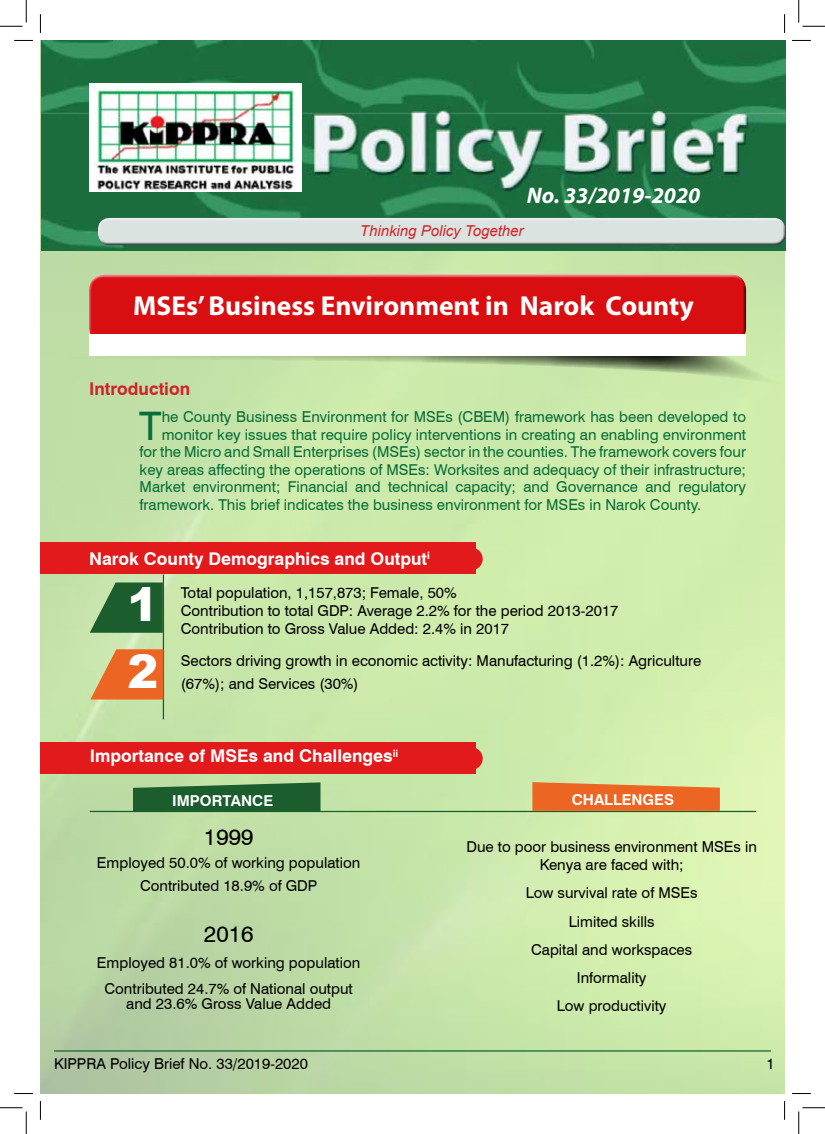
<style>
.page{position:relative;width:825px;height:1134px;background:#fff}
.page>*{position:absolute;margin:0;border:0;box-sizing:border-box;transform-origin:0 0}
.t1{font:900 46.25px/66.8px "Arial";color:#fff}
.t2{font:39.38px "Swiss 721 BT";color:#086d38}
.t3{font:700 27.5px "Myriad Pro";color:#fff}
.t4{font:italic 700 22.5px "Myriad Pro";color:#fff}
.t5{font:22.5px "Swiss 721 BT";color:#000}
.t6{font:700 17.5px "Swiss 721 BT";color:#fff}
.t7{font:700 17.5px "Swiss 721 BT";color:#d2232a}
.t8{font:15px/28.1px "Swiss 721 BT";color:#000;text-align:center}
.t9{font:15px "Swiss 721 BT";color:#086d38}
.t10{font:italic 15px "Arial";color:#d2232a}
.t11{font:700 15px "Swiss 721 BT";color:#fff}
</style>
<div class="page">
<img style="left:40px;top:40px;width:745px;height:1053px">
<div style="left:40px;top:542px;width:436px;height:31px;background:#e21a1c"></div>
<div style="left:461px;top:547px;width:22px;height:23px;background:#e21a1c;border-radius:50%"></div>
<div style="left:40px;top:742px;width:436px;height:31px;background:#e21a1c"></div>
<div style="left:461px;top:747px;width:22px;height:22px;background:#e21a1c;border-radius:50%"></div>
<svg style="left:40px;top:320px;width:745px;height:71px"></svg>
<img style="left:41px;top:40px;width:744px;height:210px">
<div style="left:96px;top:218px;width:690px;height:23px;background:#dee6e3"></div>
<div style="left:97px;top:221px;width:689px;height:25px;background:#000;opacity:.75"></div>
<div style="left:89px;top:83px;width:213px;height:108px;background:#fff"></div>
<img style="left:94px;top:88px;width:202px;height:102px">
<div style="left:87px;top:273px;width:659px;height:64px;background:#fff;opacity:.75"></div>
<div style="left:88px;top:278px;width:658px;height:67px;background:#d90e11"></div>
<div style="left:89px;top:334px;width:657px;height:21px;background:#fff"></div>
<hr style="left:54px;top:1050px;width:717px;height:1px;background:#136232">
<hr style="left:163px;top:574px;width:1px;height:145px;background:#1c5b2e">
<hr style="left:90px;top:810px;width:666px;height:2px;background:#1c5b2e">
<svg style="left:90px;top:582px;width:73px;height:50px"></svg>
<svg style="left:90px;top:649px;width:73px;height:50px"></svg>
<svg style="left:133px;top:782px;width:187px;height:28px"></svg>
<svg style="left:532px;top:782px;width:188px;height:28px"></svg>
<svg style="left:14px;top:40px;width:19px;height:1px"></svg>
<svg style="left:792px;top:40px;width:19px;height:1px"></svg>
<svg style="left:14px;top:1093px;width:19px;height:1px"></svg>
<svg style="left:792px;top:1093px;width:19px;height:1px"></svg>
<svg style="left:40px;top:14px;width:1px;height:19px"></svg>
<svg style="left:40px;top:1101px;width:1px;height:18px"></svg>
<svg style="left:784px;top:14px;width:1px;height:19px"></svg>
<svg style="left:784px;top:1101px;width:1px;height:18px"></svg>
<svg style="left:0;top:0;width:27px;height:27px"></svg>
<svg style="left:0;top:1107px;width:27px;height:26px"></svg>
<svg style="left:798px;top:0;width:27px;height:27px"></svg>
<svg style="left:798px;top:1107px;width:27px;height:26px"></svg>
<h3 class="t4" style="left:527px;top:181px;width:175px">No. 33/2019-2020</h3>
<p class="t10" style="left:360px;top:221px;width:165px">Thinking Policy Together</p>
<h3 class="t3" style="left:133px;top:287px;width:562px">MSEs’ Business Environment in Narok County</h3>
<p class="t7" style="left:89px;top:378px;width:103px">Introduction</p>
<h2 class="t2" style="left:139px;top:398px;width:24px">T</h2>
<p class="t9" style="left:162px;top:406px;width:586px">he County Business Environment for MSEs (CBEM) framework has been developed to</p>
<p class="t9" style="left:162px;top:424px;width:586px">monitor key issues that require policy interventions in creating an enabling environment</p>
<p class="t9" style="left:140px;top:441px;width:608px">for the Micro and Small Enterprises (MSEs) sector in the counties. The framework covers four</p>
<p class="t9" style="left:140px;top:459px;width:608px">key areas affecting the operations of MSEs: Worksites and adequacy of their infrastructure;</p>
<p class="t9" style="left:140px;top:476px;width:608px">Market environment; Financial and technical capacity; and Governance and regulatory</p>
<p class="t9" style="left:140px;top:494px;width:563px">framework. This brief indicates the business environment for MSEs in Narok County.</p>
<p class="t6" style="left:89px;top:547px;width:342px">Narok County Demographics and Output<sup>i</sup></p>
<p class="t8" style="left:181px;top:583px;width:439px;line-height:18.1px;text-align:left">Total population, 1,157,873; Female, 50%<br>Contribution to total GDP: Average 2.2% for the period 2013-2017<br>Contribution to Gross Value Added: 2.4% in 2017</p>
<p class="t8" style="left:181px;top:649px;width:522px;line-height:22.5px;text-align:left">Sectors driving growth in economic activity: Manufacturing (1.2%): Agriculture (67%); and Services (30%)</p>
<h1 class="t1" style="left:127px;top:570px;width:32px">1<br>2</h1>
<p class="t6" style="left:90px;top:745px;width:310px">Importance of MSEs and Challenges<sup>ii</sup></p>
<p class="t11" style="left:172px;top:791px;width:102px">IMPORTANCE</p>
<p class="t11" style="left:572px;top:790px;width:104px">CHALLENGES</p>
<h3 class="t5" style="left:204px;top:821px;width:51px">1999</h3>
<p class="t8" style="left:97px;top:850px;width:265px;line-height:23.1px">Employed 50.0% of working population<br>Contributed 18.9% of GDP</p>
<h3 class="t5" style="left:204px;top:918px;width:51px">2016</h3>
<p class="t8" style="left:97px;top:949px;width:265px;line-height:25.6px">Employed 81.0% of working population<br>Contributed 24.7% of National output</p>
<p class="t8" style="left:126px;top:988px;width:206px">and 23.6% Gross Value Added</p>
<p class="t8" style="left:466px;top:837px;width:292px;line-height:18px">Due to poor business environment MSEs in<br>Kenya are faced with;</p>
<p class="t8" style="left:526px;top:878px;width:173px">Low survival rate of MSEs<br>Limited skills<br>Capital and workspaces<br>Informality<br>Low productivity</p>
<p class="t8" style="left:54px;top:1049px;width:255px">KIPPRA Policy Brief No. 33/2019-2020</p>
<p class="t8" style="left:766px;top:1049px;width:10px">1</p>
</div>
